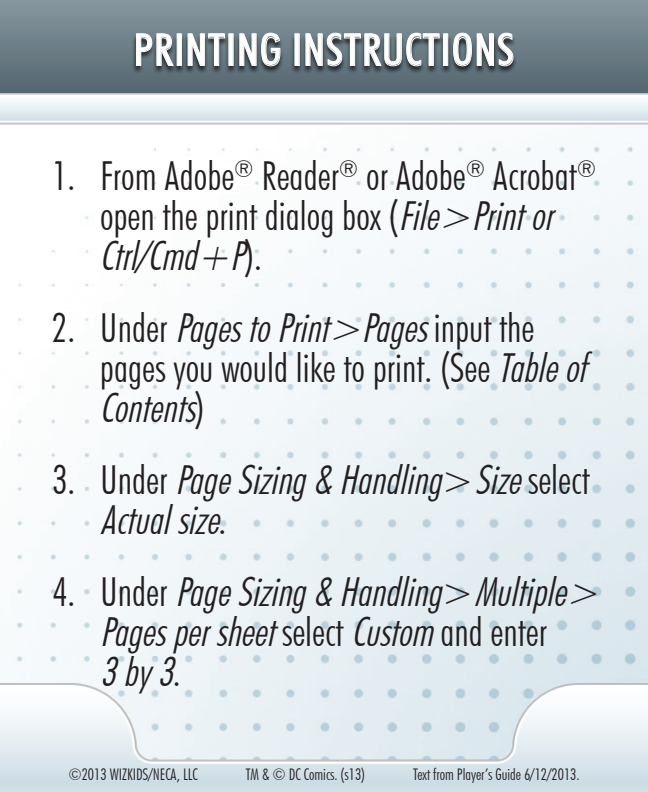
<style>
.page{position:relative;width:648px;height:792px;background:#fff}
.page>*{position:absolute;margin:0;border:0;box-sizing:border-box;transform-origin:0 0}
.t1{font:500 condensed 44px "Futura BT";letter-spacing:.025em;color:#fff}
.t2{font:300 condensed 40px/40px "Futura BT";color:#231f20}
.t3{font:italic 300 condensed 40px/40px "Futura BT";color:#231f20}
.t4{font:300 condensed 16px "Futura BT";color:#231f20}
.s1{font-style:italic}
.s2{font-style:normal}
</style>
<div class="page">
<img style="left:0;top:93px;width:648px;height:590px">
<img style="left:0;top:683px;width:648px;height:109px">
<div style="left:0;top:0;width:648px;height:93px;background:linear-gradient(to bottom,#8697a0,#54666f)"></div>
<div style="left:132px;top:34px;width:385px;height:40px;background:#231f20;opacity:.75"></div>
<svg style="left:136px;top:33px;width:38px;height:33px"></svg>
<div style="left:177px;top:34px;width:5px;height:32px;border:1px solid #fff"></div>
<svg style="left:187px;top:33px;width:38px;height:33px"></svg>
<svg style="left:239px;top:33px;width:42px;height:34px"></svg>
<div style="left:295px;top:34px;width:5px;height:32px;border:1px solid #fff"></div>
<svg style="left:305px;top:33px;width:135px;height:34px;background:#707a80"></svg>
<div style="left:443px;top:34px;width:5px;height:32px;border:1px solid #fff"></div>
<svg style="left:453px;top:33px;width:61px;height:34px;background:#70797f"></svg>
<p class="t1" style="left:134px;top:23px;width:382px">PRINTING INSTRUCTIONS</p>
<p class="t2" style="left:100px;top:156px;width:498px;text-indent:-48px">1. From Adobe<sup>®</sup> Reader<sup>®</sup> or Adobe<sup>®</sup> Acrobat<sup>® </sup>open the print dialog box (<span class="s1">File&gt;Printor<br>Ctrl/Cmd+P</span>) .</p>
<p class="t2" style="left:100px;top:308px;width:497px;text-indent:-48px">2 . U n d e r <span class="s1">PagestoPrint&gt;Pages</span>i n p u t t h e pages you would like to print. (See <span class="s1">Tableof<br>Contents</span>)</p>
<p class="t3" style="left:100px;top:460px;width:491px;text-indent:-48px"><span class="s2">3 . U n d e r</span> PageSizing&amp;Handling<span class="s2">&gt;</span> Size<span class="s2">s e l e c t<br></span>Actualsize<span class="s2">.</span></p>
<p class="t3" style="left:100px;top:572px;width:511px;text-indent:-48px"><span class="s2">4 . U n d e r</span> PageSizing&amp;Handling<span class="s2">&gt;</span> Multiple&gt;<br>Pagespersheet<span class="s2">s e l e c t</span> Custom <span class="s2">a n d e n t e r<br></span>3by3<span class="s2">.</span></p>
<p class="t4" style="left:68px;top:765px;width:131px">©2013 WIZKIDS/NECA, LLC</p>
<p class="t4" style="left:246px;top:765px;width:121px">TM &amp; © DC Comics. (s13)</p>
<p class="t4" style="left:413px;top:765px;width:168px">Text from Player’s Guide 6/12/2013.</p>
</div>
